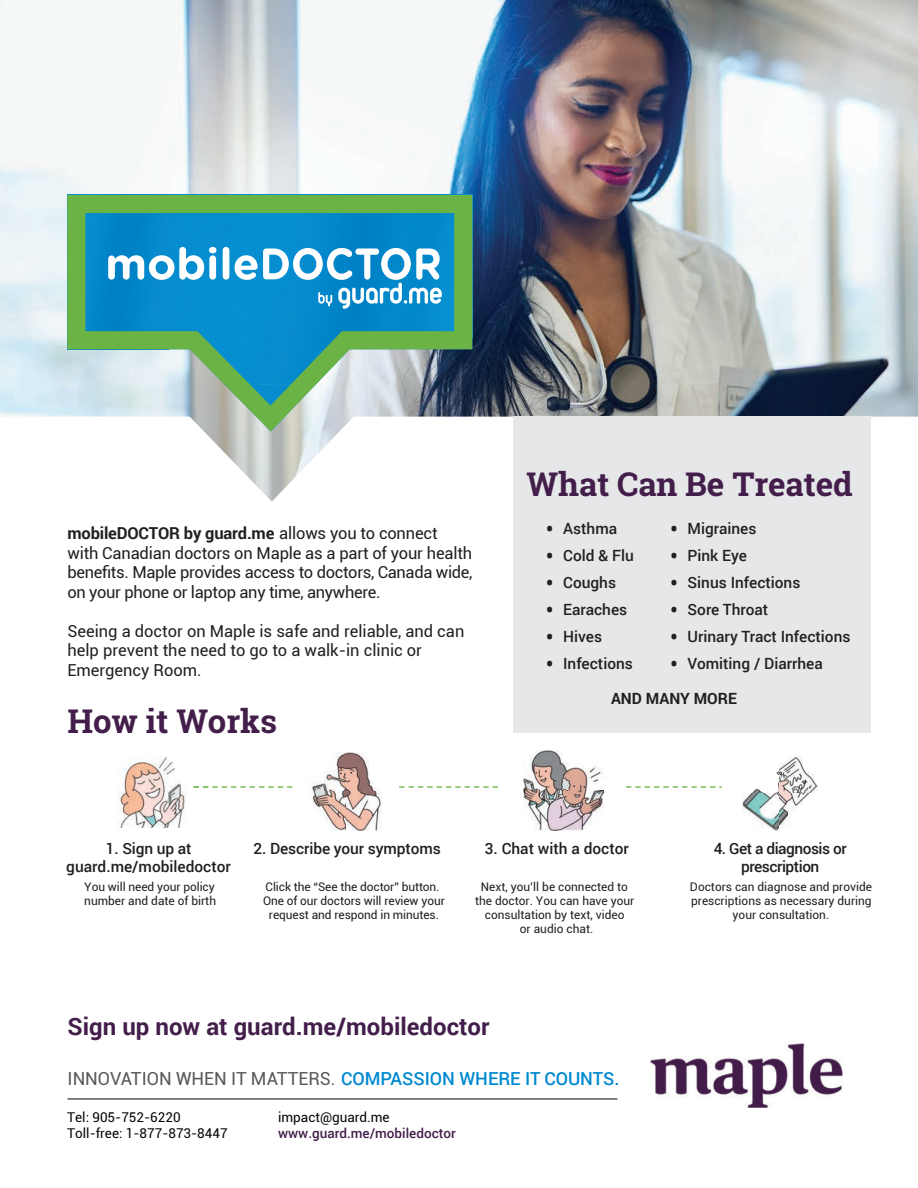
<style>
.page{position:relative;width:918px;height:1188px;background:#fff}
.page>*{position:absolute;margin:0;border:0;box-sizing:border-box;transform-origin:0 0}
.t1{font:700 33px "Roboto Slab";letter-spacing:-.005em;color:#431e4a}
.t2{font:700 24px "Roboto";color:#431e4a}
.t3{font:18px "Roboto";color:#57585a}
.t4{font:16.5px/19.5px "Roboto";letter-spacing:-.01em;color:#231f20}
.t5{font:500 15.45px "Roboto";color:#231f20}
.t6{font:500 15.45px/18.6px "Roboto";letter-spacing:-.005em;color:#211e1e;text-align:center}
.t7{font:500 15.45px/17.9px "Roboto";letter-spacing:-.03em;color:#211e1e;text-align:center}
.t8{font:700 15.45px "Roboto";color:#231f20}
.t9{font:13.5px/16.2px "Roboto";color:#050504}
.t10{font:500 13.5px "Roboto";color:#431e4a}
.t11{font:11.85px/14.2px "Roboto";color:#211e1e;text-align:center}
.s1{font-weight:700}
.s2{font-size:22.5px}
.s3{font-weight:500;color:#0089cf}
</style>
<div class="page">
<img style="left:0;top:0;width:918px;height:417px">
<svg style="left:204px;top:417px;width:667px;height:89px"></svg>
<svg style="left:67px;top:195px;width:405px;height:236px;background:#5daaab"></svg>
<hr style="left:68px;top:1099px;width:549px;height:1px;background:#050504">
<div style="left:513px;top:417px;width:357px;height:316px;background:#e6e7e9"></div>
<img style="left:308px;top:753px;width:73px;height:77px">
<img style="left:523px;top:751px;width:80px;height:80px">
<img style="left:743px;top:757px;width:74px;height:74px">
<img style="left:651px;top:1043px;width:192px;height:65px">
<svg style="left:399px;top:786px;width:99px;height:2px"></svg>
<svg style="left:626px;top:786px;width:96px;height:2px"></svg>
<svg style="left:108px;top:247px;width:108px;height:33px"></svg>
<div style="left:223px;top:247px;width:6px;height:33px;background:#fff;border-radius:3px"></div>
<svg style="left:235px;top:248px;width:207px;height:61px"></svg>
<img style="left:117px;top:757px;width:77px;height:71px">
<svg style="left:194px;top:786px;width:98px;height:2px"></svg>
<h3 class="t4" style="left:67px;top:523px;width:407px"><span class="s1">mobileDOCTOR by guard.me</span> allows you to connect with Canadian doctors on Maple as a part of your health benefits. Maple provides access to doctors, Canada wide, on your phone or laptop any time, anywhere.</h3>
<h3 class="t4" style="left:67px;top:620px;width:398px">Seeing a doctor on Maple is safe and reliable, and can help prevent the need to go to a walk-in clinic or<br>Emergency Room.</h3>
<h1 class="t1" style="left:68px;top:699px;width:211px">How it Works</h1>
<h1 class="t1" style="left:527px;top:461px;width:328px">What Can Be Treated</h1>
<h3 class="t5" style="left:546px;top:517px;width:73px"><span class="s2">•</span> Asthma</h3>
<h3 class="t5" style="left:546px;top:544px;width:90px"><span class="s2">•</span> Cold &amp; Flu</h3>
<h3 class="t5" style="left:546px;top:571px;width:72px"><span class="s2">•</span> Coughs</h3>
<h3 class="t5" style="left:546px;top:598px;width:83px"><span class="s2">•</span> Earaches</h3>
<h3 class="t5" style="left:546px;top:625px;width:58px"><span class="s2">•</span> Hives</h3>
<h3 class="t5" style="left:546px;top:652px;width:89px"><span class="s2">•</span> Infections</h3>
<h3 class="t5" style="left:670px;top:517px;width:88px"><span class="s2">•</span> Migraines</h3>
<h3 class="t5" style="left:670px;top:544px;width:78px"><span class="s2">•</span> Pink Eye</h3>
<h3 class="t5" style="left:670px;top:571px;width:132px"><span class="s2">•</span> Sinus Infections</h3>
<h3 class="t5" style="left:670px;top:598px;width:100px"><span class="s2">•</span> Sore Throat</h3>
<h3 class="t5" style="left:670px;top:625px;width:182px"><span class="s2">•</span> Urinary Tract Infections</h3>
<h3 class="t5" style="left:670px;top:652px;width:154px"><span class="s2">•</span> Vomiting / Diarrhea</h3>
<h3 class="t8" style="left:611px;top:688px;width:127px">AND MANY MORE</h3>
<h3 class="t6" style="left:66px;top:838px;width:166px">1. Sign up at guard.me/mobiledoctor</h3>
<p class="t11" style="left:84px;top:879px;width:133px;text-align:left">You will need your policy number and date of birth</p>
<h3 class="t6" style="left:253px;top:838px;width:189px">2. Describe your symptoms</h3>
<p class="t11" style="left:263px;top:879px;width:183px">Click the “See the doctor” button.<br>One of our doctors will review your request and respond in minutes.</p>
<h3 class="t6" style="left:485px;top:838px;width:146px">3. Chat with a doctor</h3>
<p class="t11" style="left:475px;top:879px;width:161px">Next, you’ll be connected to the doctor. You can have your consultation by text, video<br>or audio chat.</p>
<h2 class="t2" style="left:68px;top:1009px;width:424px">Sign up now at guard.me/mobiledoctor</h2>
<h3 class="t3" style="left:68px;top:1066px;width:553px">INNOVATION WHEN IT MATTERS. <span class="s3">COMPASSION WHERE IT COUNTS.</span></h3>
<p class="t9" style="left:67px;top:1108px;width:162px">Tel: 905-752-6220<br>Toll-free: 1-877-873-8447</p>
<p class="t9" style="left:278px;top:1108px;width:113px">impact@guard.me</p>
<p class="t10" style="left:278px;top:1124px;width:179px">www.guard.me/mobiledoctor</p>
<h3 class="t7" style="left:714px;top:839px;width:135px">4. Get a diagnosis or prescription</h3>
<p class="t11" style="left:690px;top:879px;width:184px">Doctors can diagnose and provide prescriptions as necessary during your consultation.</p>
</div>
